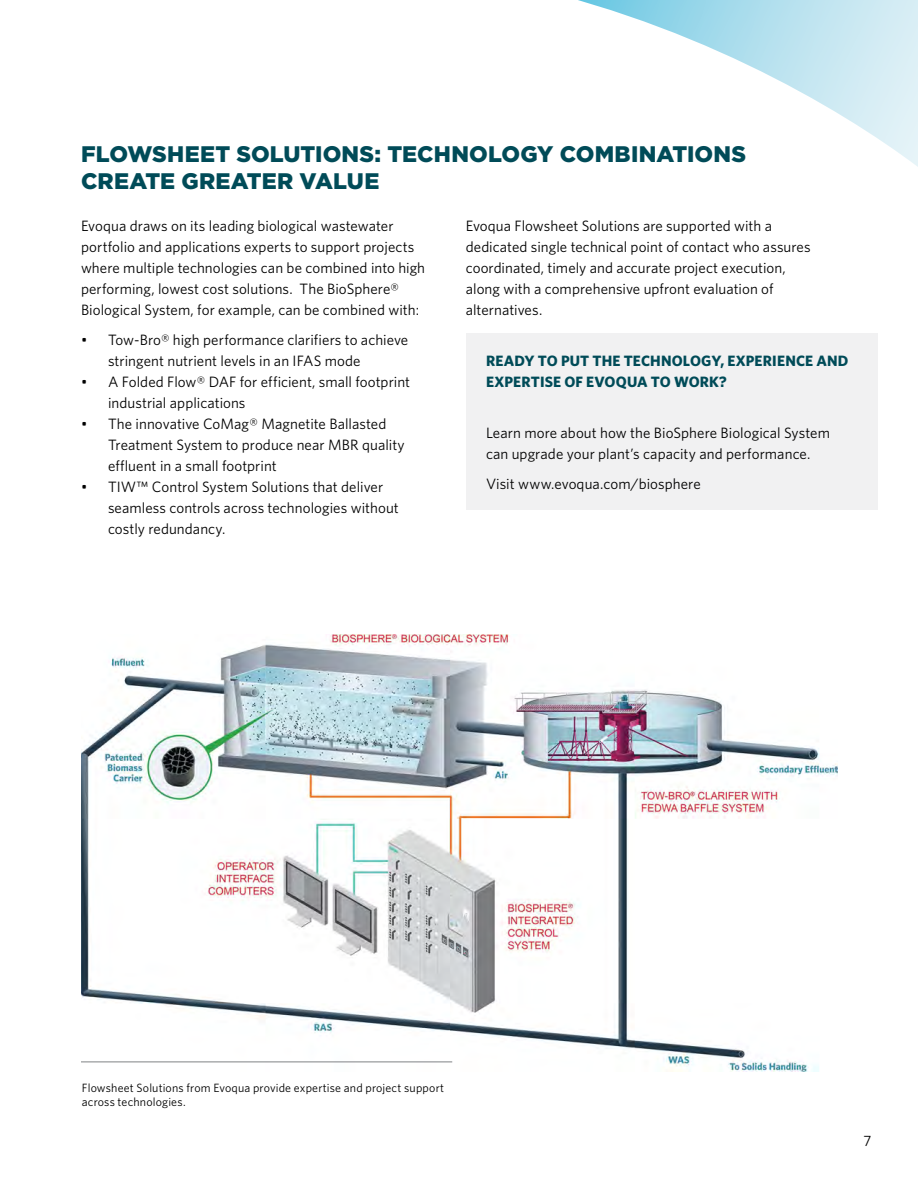
<style>
.page{position:relative;width:918px;height:1188px;background:#fff}
.page>*{position:absolute;margin:0;border:0;box-sizing:border-box;transform-origin:0 0}
.t1{font:900 22.5px/27px "Gotham";letter-spacing:.005em;color:#004b58}
.t2{font:15px/21px "Whitney";letter-spacing:.005em;color:#000}
.t3{font:700 15px/21px "Whitney";letter-spacing:.01em;color:#004b58}
.t4{font:12px/14.4px "Whitney";letter-spacing:.015em;color:#000}
</style>
<div class="page">
<svg style="left:578px;top:0;width:340px;height:167px"></svg>
<img style="left:82px;top:635px;width:756px;height:437px">
<hr style="left:81px;top:1062px;width:371px;height:1px;background:#808285">
<div style="left:466px;top:333px;width:412px;height:176px;background:#f1f1f2"></div>
<h1 class="t1" style="left:81px;top:140px;width:667px">FLOWSHEET SOLUTIONS: TECHNOLOGY COMBINATIONS<br>CREATE GREATER VALUE</h1>
<p class="t2" style="left:81px;top:215px;width:346px">Evoqua draws on its leading biological wastewater portfolio and applications experts to support projects where multiple technologies can be combined into high performing, lowest cost solutions. The BioSphere® Biological System, for example, can be combined with:</p>
<p class="t2" style="left:108px;top:329px;width:302px;text-indent:-27px">• Tow-Bro® high performance clarifiers to achieve stringent nutrient levels in an IFAS mode</p>
<p class="t2" style="left:108px;top:371px;width:304px;text-indent:-27px">• A Folded Flow® DAF for efficient, small footprint industrial applications</p>
<p class="t2" style="left:108px;top:413px;width:298px;text-indent:-27px">• The innovative CoMag® Magnetite Ballasted<br>Treatment System to produce near MBR quality effluent in a small footprint</p>
<p class="t2" style="left:108px;top:476px;width:292px;text-indent:-27px">• TIW™ Control System Solutions that deliver seamless controls across technologies without costly redundancy.</p>
<p class="t2" style="left:466px;top:215px;width:346px">Evoqua Flowsheet Solutions are supported with a dedicated single technical point of contact who assures coordinated, timely and accurate project execution, along with a comprehensive upfront evaluation of alternatives.</p>
<p class="t3" style="left:486px;top:350px;width:364px">READY TO PUT THE TECHNOLOGY, EXPERIENCE AND<br>EXPERTISE OF EVOQUA TO WORK?</p>
<p class="t2" style="left:486px;top:422px;width:346px">Learn more about how the BioSphere Biological System can upgrade your plant’s capacity and performance.</p>
<p class="t2" style="left:486px;top:473px;width:216px">Visit www.evoqua.com/biosphere</p>
<p class="t4" style="left:82px;top:1080px;width:364px">Flowsheet Solutions from Evoqua provide expertise and project support across technologies.</p>
<p class="t2" style="left:863px;top:1130px;width:9px">7</p>
</div>
